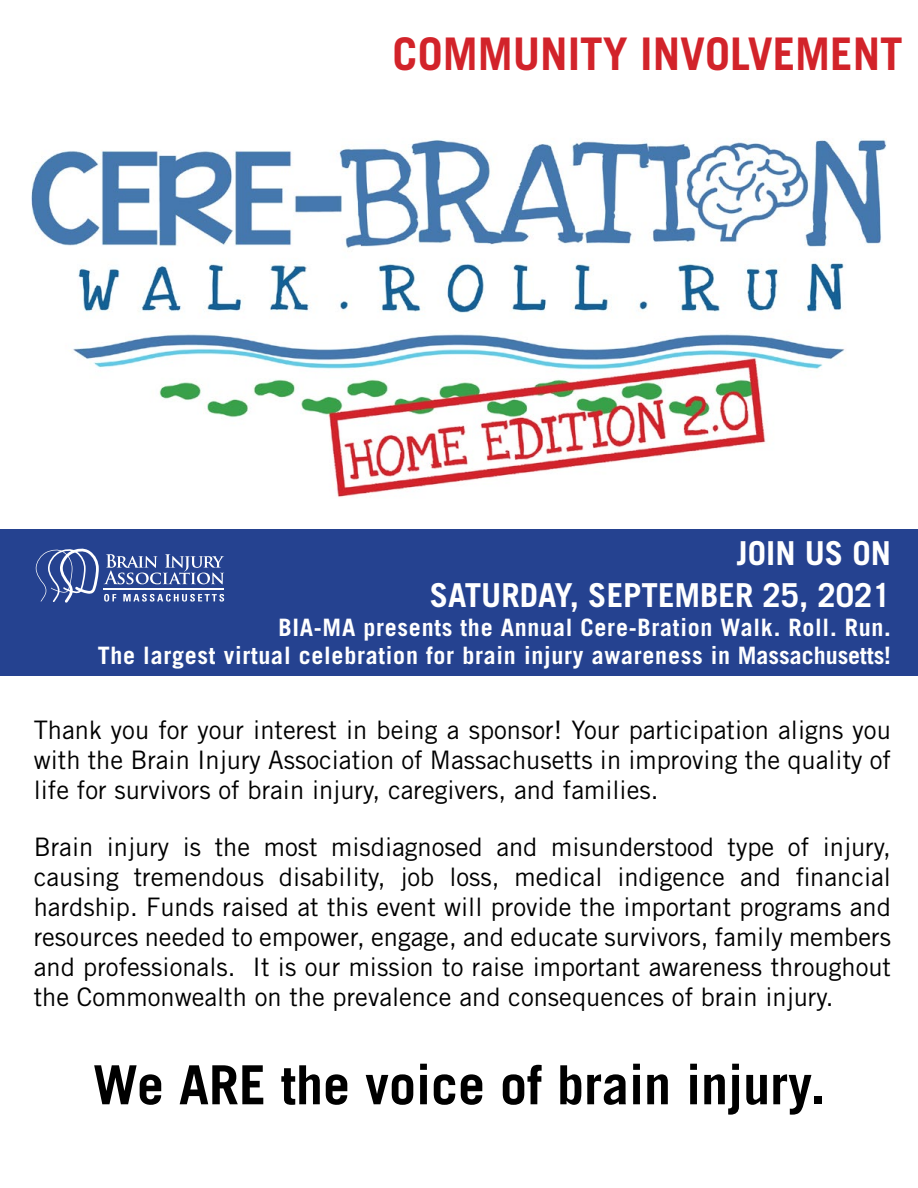
<style>
.page{position:relative;width:918px;height:1188px;background:#fff}
.page>*{position:absolute;margin:0;border:0;box-sizing:border-box;transform-origin:0 0}
.t1{font:700 54px "Trade Gothic LT Std";color:#000}
.t2{font:700 45px "Trade Gothic LT Std";color:#d2232a}
.t3{font:700 33px/42px "Trade Gothic LT Std";color:#fff;text-align:right}
.t4{font:25.5px/30px "Trade Gothic LT Std";color:#000;text-align:justify}
.t5{font:700 24px/28.8px "Trade Gothic LT Std";letter-spacing:.03em;color:#fff;text-align:right}
</style>
<div class="page">
<img style="left:32px;top:139px;width:855px;height:358px">
<div style="left:0;top:529px;width:918px;height:147px;background:#254290"></div>
<svg style="left:36px;top:549px;width:188px;height:54px"></svg>
<h2 class="t2" style="left:393px;top:26px;width:512px">COMMUNITY INVOLVEMENT</h2>
<p class="t3" style="left:430px;top:531px;width:463px">JOIN US ON<br>SATURDAY, SEPTEMBER 25, 2021</p>
<p class="t5" style="left:98px;top:612px;width:795px">BIA-MA presents the Annual Cere-Bration Walk. Roll. Run.<br>The largest virtual celebration for brain injury awareness in Massachusetts!</p>
<p class="t4" style="left:34px;top:714px;width:859px">Thank you for your interest in being a sponsor! Your participation aligns you with the Brain Injury Association of Massachusetts in improving the quality of life for survivors of brain injury, caregivers, and families.</p>
<p class="t4" style="left:34px;top:831px;width:859px">Brain injury is the most misdiagnosed and misunderstood type of injury, causing tremendous disability, job loss, medical indigence and financial hardship. Funds raised at this event will provide the important programs and resources needed to empower, engage, and educate survivors, family members and professionals. It is our mission to raise important awareness throughout the Commonwealth on the prevalence and consequences of brain injury.</p>
<h1 class="t1" style="left:93px;top:1052px;width:734px">We ARE the voice of brain injury.</h1>
</div>
